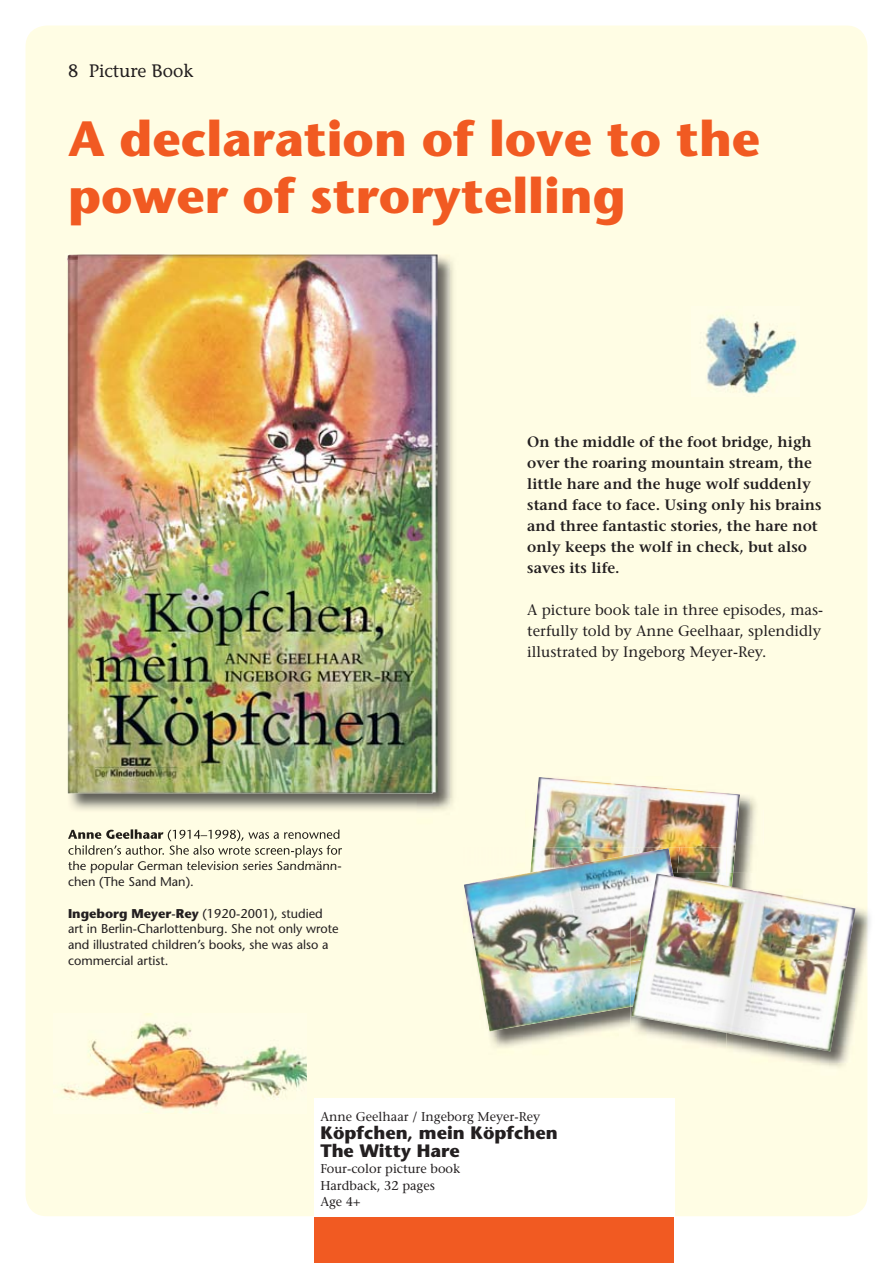
<style>
.page{position:relative;width:893px;height:1263px;background:#fff}
.page>*{position:absolute;margin:0;border:0;box-sizing:border-box;transform-origin:0 0}
.t1{font:700 49.5px/57px "Stone Sans";color:#f15a22}
.t2{font:700 18px/18px "Stone Sans";color:#231f20}
.t3{font:18px "Stone Informal";color:#231f20}
.t4{font:600 15px/21px "Stone Serif";color:#231f20}
.t5{font:15px/21px "Stone Serif";color:#231f20}
.t6{font:12.75px/15.8px "Stone Sans";color:#231f20}
.t7{font:12.75px/16.5px "Stone Serif";color:#231f20}
.s1{font-weight:700}
</style>
<div class="page">
<div style="left:26px;top:26px;width:841px;height:1190px;background:#fffde4;border-radius:21px"></div>
<img style="left:705px;top:316px;width:92px;height:78px">
<img style="left:54px;top:1013px;width:252px;height:96px">
<img style="left:68px;top:254px;width:385px;height:607px">
<img style="left:68px;top:829px;width:95px;height:10px">
<img style="left:163px;top:829px;width:177px;height:12px">
<img style="left:168px;top:829px;width:117px;height:12px">
<img style="left:69px;top:845px;width:273px;height:13px">
<img style="left:69px;top:845px;width:106px;height:10px">
<img style="left:176px;top:861px;width:161px;height:5px">
<img style="left:68px;top:861px;width:107px;height:5px">
<img style="left:67px;top:255px;width:371px;height:538px">
<img style="left:740px;top:796px;width:16px;height:77px">
<img style="left:532px;top:777px;width:208px;height:96px">
<img style="left:489px;top:1031px;width:109px;height:16px">
<img style="left:532px;top:847px;width:145px;height:26px">
<img style="left:677px;top:847px;width:49px;height:26px">
<img style="left:464px;top:848px;width:209px;height:183px">
<img style="left:744px;top:873px;width:126px;height:203px">
<img style="left:631px;top:873px;width:225px;height:178px">
<div style="left:315px;top:1216px;width:359px;height:47px;background:#f15a22"></div>
<div style="left:315px;top:1098px;width:360px;height:118px;background:#fff"></div>
<p class="t3" style="left:68px;top:63px;width:127px">8 Picture Book</p>
<h1 class="t1" style="left:68px;top:116px;width:694px">A declaration of love to the power of strorytelling</h1>
<p class="t6" style="left:68px;top:859px;width:275px">the popular German television series Sandmänn&shy;chen (The Sand Man).</p>
<p class="t6" style="left:68px;top:906px;width:272px"><span class="s1">Ingeborg Meyer-Rey</span> (1920-2001), studied art in Berlin-Charlottenburg. She not only wrote and illustrated children’s books, she was also a commercial artist.</p>
<p class="t4" style="left:527px;top:433px;width:296px">On the middle of the foot bridge, high over the roaring mountain stream, the little hare and the huge wolf suddenly stand face to face. Using only his brains and three fantastic stories, the hare not only keeps the wolf in check, but also saves its life.</p>
<p class="t5" style="left:527px;top:601px;width:297px">A picture book tale in three episodes, mas&shy;terfully told by Anne Geelhaar, splendidly illustrated by Ingeborg Meyer-Rey.</p>
<p class="t7" style="left:320px;top:1109px;width:221px">Anne Geelhaar / Ingeborg Meyer-Rey</p>
<p class="t2" style="left:320px;top:1125px;width:239px">Köpfchen, mein Köpfchen<br>The Witty Hare</p>
<p class="t7" style="left:320px;top:1162px;width:141px">Four-color picture book<br>Hardback, 32 pages<br>Age 4+</p>
</div>
